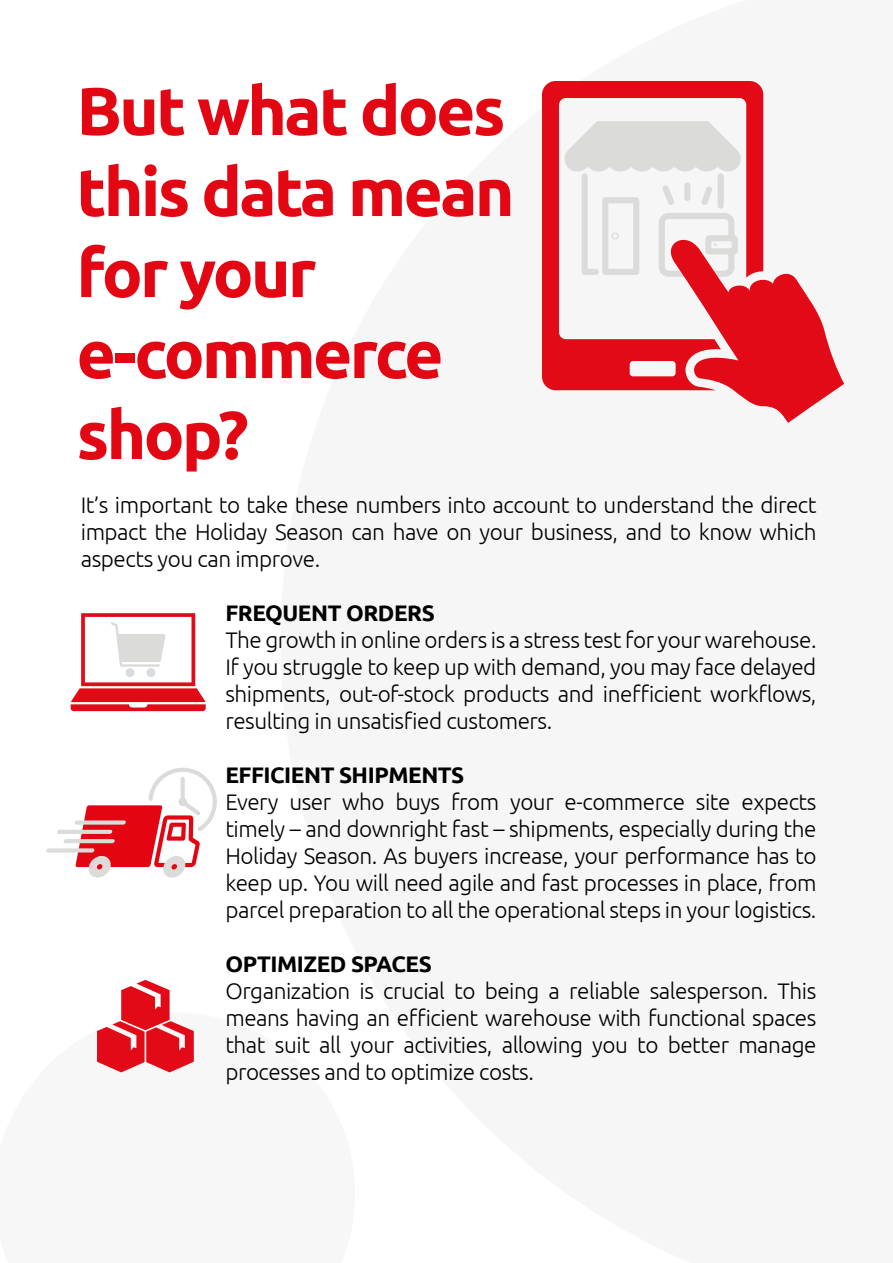
<style>
.page{position:relative;width:893px;height:1263px;background:#fff}
.page>*{position:absolute;margin:0;border:0;box-sizing:border-box;transform-origin:0 0}
.t1{font:700 67.5px/81px "Ubuntu";letter-spacing:-.04em;color:#e30613}
.t2{font:300 22.5px/27px "Ubuntu";letter-spacing:-.02em;color:#000;text-align:justify}
.t3{font:700 22.5px "Ubuntu";letter-spacing:-.02em;color:#000}
</style>
<div class="page">
<svg style="left:97px;top:980px;width:97px;height:92px"></svg>
<svg style="left:46px;top:768px;width:171px;height:110px"></svg>
<svg style="left:71px;top:613px;width:135px;height:98px"></svg>
<svg style="left:542px;top:81px;width:302px;height:342px;fill:#f6f6f6"></svg>
<h1 class="t1" style="left:77px;top:69px;width:440px">But what does this data mean for your e-commerce shop?</h1>
<p class="t2" style="left:81px;top:491px;width:737px">It’s important to take these numbers into account to understand the direct impact the Holiday Season can have on your business, and to know which aspects you can improve.</p>
<p class="t3" style="left:225px;top:600px;width:211px">FREQUENT ORDERS</p>
<p class="t2" style="left:225px;top:626px;width:593px">The growth in online orders is a stress test for your warehouse.<br>If you struggle to keep up with demand, you may face delayed shipments, out-of-stock products and inefficient workflows, resulting in unsatisfied customers.</p>
<p class="t3" style="left:225px;top:762px;width:240px">EFFICIENT SHIPMENTS</p>
<p class="t2" style="left:225px;top:788px;width:593px">Every user who buys from your e-commerce site expects timely – and downright fast – shipments, especially during the Holiday Season. As buyers increase, your performance has to keep up. You will need agile and fast processes in place, from parcel preparation to all the operational steps in your logistics.</p>
<p class="t3" style="left:225px;top:951px;width:208px">OPTIMIZED SPACES</p>
<p class="t2" style="left:225px;top:977px;width:593px">Organization is crucial to being a reliable salesperson. This means having an efficient warehouse with functional spaces that suit all your activities, allowing you to better manage processes and to optimize costs.</p>
</div>
